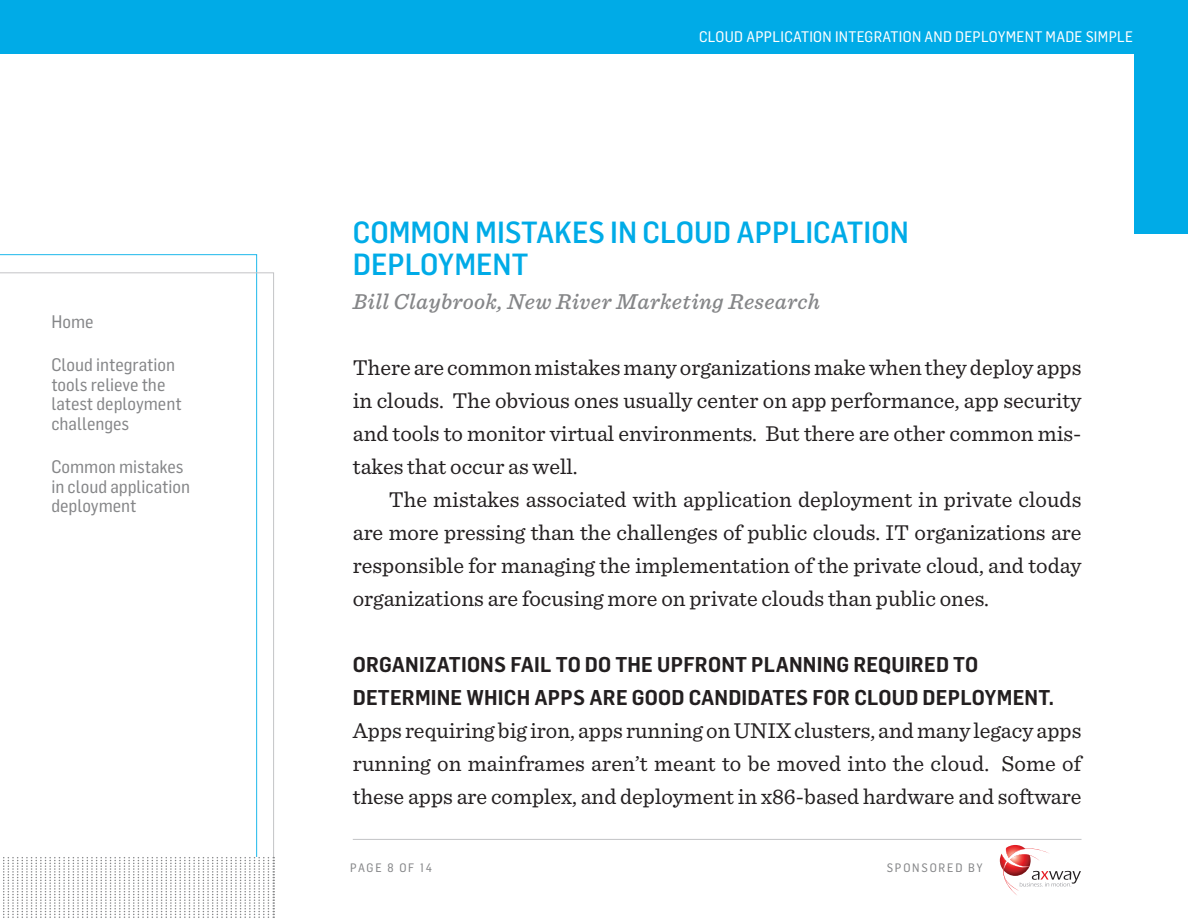
<style>
.page{position:relative;width:1188px;height:918px;background:#fff}
.page>*{position:absolute;margin:0;border:0;box-sizing:border-box;transform-origin:0 0}
.Article_Title{font:500 30px/31.5px "Flama Semicondensed";color:#00abe7}
.body_copy-first_para{font:22.5px/33px "Sentinel";color:#231f20;text-align:justify}
.body_copy{font:22.5px/33px "Sentinel";color:#231f20;text-align:justify}
.Author{font:italic 500 22.5px "Sentinel";letter-spacing:.02em;color:#858688}
.subhead{font:600 21px/33px "Flama Semicondensed";letter-spacing:.01em;color:#231f20}
.t1{font:17.85px/19.5px "Flama Semicondensed Basic";color:#858688}
.t2{font:15px "Flama Semicondensed Basic";letter-spacing:.02em;color:#fff}
.t3{font:12px "Flama Semicondensed Basic";letter-spacing:.15em;color:#858688}
</style>
<div class="page">
<svg style="left:0;top:272px;width:274px;height:585px"></svg>
<hr style="left:353px;top:839px;width:728px;height:1px;background:#c3c4c6">
<svg style="left:1000px;top:845px;width:81px;height:50px"></svg>
<div style="left:1134px;top:0;width:54px;height:234px;background:#00abe7"></div>
<div style="left:0;top:0;width:1188px;height:54px;background:#00abe7"></div>
<svg style="left:3px;top:857px;width:271px;height:61px"></svg>
<p class="t1" style="left:51px;top:311px;width:44px">Home</p>
<p class="t1" style="left:51px;top:354px;width:132px">Cloud integration tools relieve the latest deployment challenges</p>
<p class="t1" style="left:51px;top:456px;width:140px">Common mistakes in cloud application deployment</p>
<p class="t2" style="left:699px;top:27px;width:436px">CLOUD APPLICATION INTEGRATION AND DEPLOYMENT MADE SIMPLE</p>
<p class="Article_Title" style="left:353px;top:215px;width:557px">COMMON MISTAKES IN CLOUD APPLICATION<br>DEPLOYMENT</p>
<p class="Author" style="left:353px;top:284px;width:469px">Bill Claybrook, New River Marketing Research</p>
<p class="body_copy-first_para" style="left:353px;top:350px;width:730px">There are common mistakes many organizations make when they deploy apps in clouds. The obvious ones usually center on app performance, app security and tools to monitor virtual environments. But there are other common mis&shy;takes that occur as well.</p>
<p class="body_copy" style="left:353px;top:482px;width:730px;text-indent:36px">The mistakes associated with application deployment in private clouds are more pressing than the challenges of public clouds. IT organizations are responsible for managing the implementation of the private cloud, and today organizations are focusing more on private clouds than public ones.</p>
<p class="subhead" style="left:353px;top:647px;width:703px">ORGANIZATIONS FAIL TO DO THE UPFRONT PLANNING REQUIRED TO<br>DETERMINE WHICH APPS ARE GOOD CANDIDATES FOR CLOUD DEPLOYMENT.</p>
<p class="body_copy-first_para" style="left:353px;top:713px;width:730px">Apps requiring big iron, apps running on UNIX clusters, and many legacy apps running on mainframes aren’t meant to be moved into the cloud. Some of these apps are complex, and deployment in x86-based hardware and software</p>
<p class="t3" style="left:350px;top:860px;width:83px">PAGE 8 OF 14</p>
<p class="t3" style="left:887px;top:860px;width:98px">SPONSORED BY</p>
</div>
